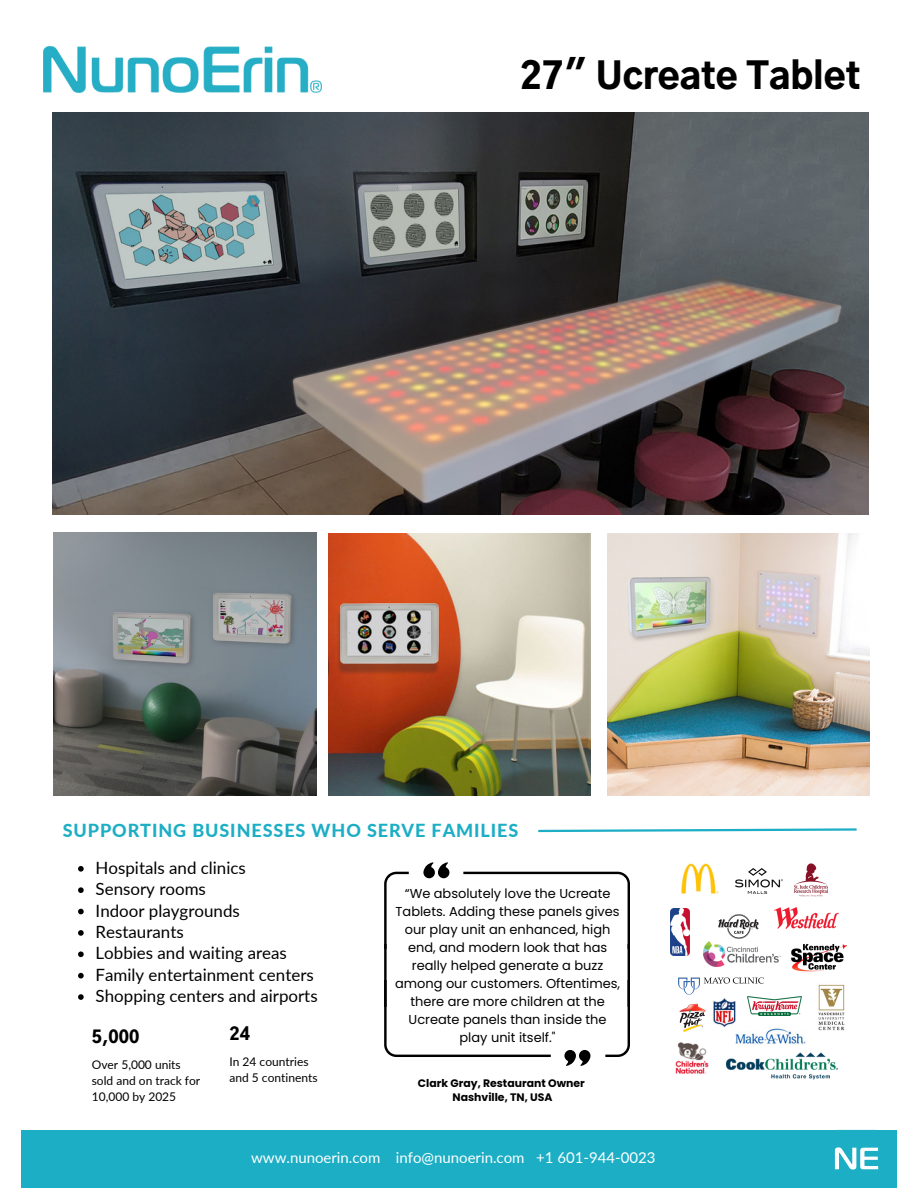
<style>
.page{position:relative;width:918px;height:1188px;background:#fff}
.page>*{position:absolute;margin:0;border:0;box-sizing:border-box;transform-origin:0 0}
.t1{font:900 36px "Gothic A1";color:#000}
.t2{font:800 18px "Lato";letter-spacing:.05em;color:#1caec5}
.t3{font:16.95px "Lato";color:#000}
.t4{font:900 16.95px "Gothic A1";color:#000}
.t5{font:15px "Lato";color:#fff}
.t6{font:12.9px/18px "Poppins";color:#000;text-align:center}
.t7{font:12px/16px "Lato";color:#000}
.t8{font:700 10.95px "Poppins";color:#000}
</style>
<div class="page">
<div style="left:22px;top:1130px;width:875px;height:58px;background:#1caec5"></div>
<svg style="left:834px;top:1147px;width:45px;height:23px"></svg>
<img style="left:43px;top:46px;width:278px;height:46px">
<img style="left:53px;top:113px;width:815px;height:401px">
<img style="left:53px;top:532px;width:263px;height:263px">
<img style="left:607px;top:533px;width:262px;height:262px">
<img style="left:328px;top:533px;width:262px;height:262px">
<img style="left:670px;top:908px;width:20px;height:48px">
<img style="left:818px;top:984px;width:27px;height:47px">
<img style="left:775px;top:907px;width:63px;height:21px">
<img style="left:681px;top:863px;width:38px;height:31px">
<img style="left:748px;top:996px;width:53px;height:19px">
<img style="left:718px;top:915px;width:41px;height:23px">
<img style="left:794px;top:864px;width:34px;height:33px">
<img style="left:735px;top:868px;width:48px;height:25px">
<img style="left:704px;top:942px;width:76px;height:24px">
<img style="left:735px;top:1028px;width:71px;height:16px">
<img style="left:678px;top:977px;width:90px;height:20px">
<img style="left:791px;top:944px;width:56px;height:28px">
<img style="left:725px;top:1052px;width:114px;height:28px">
<img style="left:679px;top:1004px;width:27px;height:28px">
<img style="left:675px;top:1042px;width:34px;height:32px">
<img style="left:709px;top:996px;width:32px;height:31px">
<svg style="left:78px;top:866px;width:6px;height:6px"></svg>
<svg style="left:78px;top:887px;width:6px;height:6px"></svg>
<svg style="left:78px;top:909px;width:6px;height:5px"></svg>
<svg style="left:78px;top:930px;width:6px;height:6px"></svg>
<svg style="left:78px;top:951px;width:6px;height:6px"></svg>
<svg style="left:78px;top:973px;width:6px;height:5px"></svg>
<svg style="left:78px;top:994px;width:6px;height:6px"></svg>
<svg style="left:384px;top:862px;width:246px;height:204px"></svg>
<svg style="left:538px;top:828px;width:319px;height:5px"></svg>
<p class="t1" style="left:520px;top:61px;width:342px">27" Ucreate Tablet</p>
<p class="t2" style="left:63px;top:819px;width:457px">SUPPORTING BUSINESSES WHO SERVE FAMILIES</p>
<p class="t3" style="left:96px;top:857px;width:152px">Hospitals and clinics</p>
<p class="t3" style="left:96px;top:879px;width:112px">Sensory rooms</p>
<p class="t3" style="left:96px;top:900px;width:146px">Indoor playgrounds</p>
<p class="t3" style="left:96px;top:921px;width:90px">Restaurants</p>
<p class="t3" style="left:96px;top:943px;width:193px">Lobbies and waiting areas</p>
<p class="t3" style="left:96px;top:964px;width:220px">Family entertainment centers</p>
<p class="t3" style="left:96px;top:985px;width:224px">Shopping centers and airports</p>
<p class="t4" style="left:92px;top:1030px;width:49px">5,000</p>
<p class="t7" style="left:92px;top:1057px;width:110px">Over 5,000 units sold and on track for<br>10,000 by 2025</p>
<p class="t4" style="left:230px;top:1027px;width:22px">24</p>
<p class="t7" style="left:230px;top:1054px;width:90px">In 24 countries and 5 continents</p>
<p class="t6" style="left:395px;top:884px;width:227px">“We absolutely love the Ucreate<br>Tablets. Adding these panels gives our play unit an enhanced, high end, and modern look that has really helped generate a buzz among our customers. Oftentimes, there are more children at the<br>Ucreate panels than inside the play unit itself."</p>
<p class="t8" style="left:418px;top:1075px;width:168px">Clark Gray, Restaurant Owner</p>
<p class="t8" style="left:453px;top:1090px;width:101px">Nashville, TN, USA</p>
<p class="t5" style="left:251px;top:1148px;width:406px">www.nunoerin.com info@nunoerin.com +1 601-944-0023</p>
</div>
